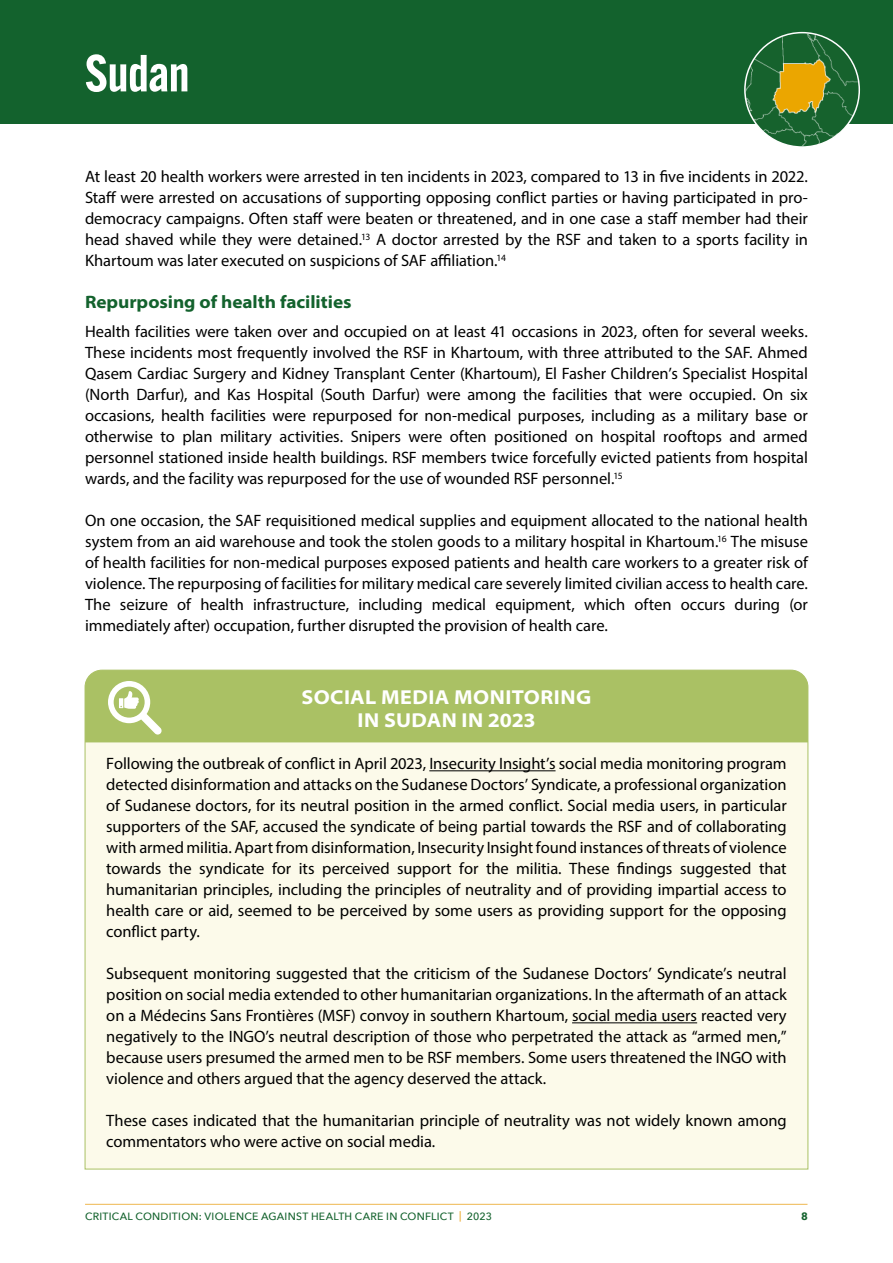
<style>
.page{position:relative;width:893px;height:1263px;background:#fff}
.page>*{position:absolute;margin:0;border:0;box-sizing:border-box;transform-origin:0 0}
.t1{font:600 51px "Alternate Gothic ATF";letter-spacing:-.01em;color:#fff}
.SHCC_Body_copy{font:700 semi-expanded 20.25px "Myriad Pro";letter-spacing:.02em;color:#fff}
.SHCC_Body_copy-2{font:700 semi-expanded 18px "Myriad Pro";letter-spacing:-.005em;color:#13622d}
.SHCC_Body_copy-3{font:16.5px/21px "Myriad Pro";letter-spacing:-.005em;color:#000;text-align:justify}
.t2{font:500 10.5px "Avenir Next";letter-spacing:.025em;color:#13622d}
.t3{font:700 10.5px "Avenir Next";color:#13622d}
.s1{color:#eaa522}
</style>
<div class="page">
<hr style="left:85px;top:1204px;width:722px;height:1px;background:#eaa522">
<div style="left:84px;top:669px;width:725px;height:501px;background:#fcfaea"></div>
<div style="left:85px;top:670px;width:723px;height:72px;background:#aac164"></div>
<svg style="left:108px;top:681px;width:54px;height:53px"></svg>
<div style="left:0;top:0;width:893px;height:123px;background:#13622d"></div>
<img style="left:746px;top:33px;width:112px;height:112px">
<div style="left:744px;top:32px;width:116px;height:116px;border:2px solid #fff;border-radius:50%"></div>
<hr style="left:429px;top:770px;width:127px;height:1px;background:#000">
<hr style="left:572px;top:1022px;width:125px;height:1px;background:#000">
<p class="t1" style="left:85px;top:41px;width:106px">Sudan</p>
<p class="SHCC_Body_copy-3" style="left:85px;top:166px;width:724px">At least 20 health workers were arrested in ten incidents in 2023, compared to 13 in five incidents in 2022.<br>Staff were arrested on accusations of supporting opposing conflict parties or having participated in pro&shy;democracy campaigns. Often staff were beaten or threatened, and in one case a staff member had their head shaved while they were detained.<sup>13</sup> A doctor arrested by the RSF and taken to a sports facility in Khartoum was later executed on suspicions of SAF affiliation.<sup>14</sup></p>
<p class="SHCC_Body_copy-2" style="left:85px;top:290px;width:268px">Repurposing of health facilities</p>
<p class="SHCC_Body_copy-3" style="left:85px;top:321px;width:724px">Health facilities were taken over and occupied on at least 41 occasions in 2023, often for several weeks.<br>These incidents most frequently involved the RSF in Khartoum, with three attributed to the SAF. Ahmed Qasem Cardiac Surgery and Kidney Transplant Center (Khartoum), El Fasher Children’s Specialist Hospital (North Darfur), and Kas Hospital (South Darfur) were among the facilities that were occupied. On six occasions, health facilities were repurposed for non-medical purposes, including as a military base or otherwise to plan military activities. Snipers were often positioned on hospital rooftops and armed personnel stationed inside health buildings. RSF members twice forcefully evicted patients from hospital wards, and the facility was repurposed for the use of wounded RSF personnel.<sup>15</sup></p>
<p class="SHCC_Body_copy-3" style="left:85px;top:510px;width:724px">On one occasion, the SAF requisitioned medical supplies and equipment allocated to the national health system from an aid warehouse and took the stolen goods to a military hospital in Khartoum.<sup>16</sup> The misuse of health facilities for non-medical purposes exposed patients and health care workers to a greater risk of violence. The repurposing of facilities for military medical care severely limited civilian access to health care.<br>The seizure of health infrastructure, including medical equipment, which often occurs during (or immediately after) occupation, further disrupted the provision of health care.</p>
<p class="SHCC_Body_copy" style="left:302px;top:684px;width:291px">SOCIAL MEDIA MONITORING</p>
<p class="SHCC_Body_copy" style="left:357px;top:707px;width:180px">IN SUDAN IN 2023</p>
<p class="SHCC_Body_copy-3" style="left:106px;top:753px;width:682px">Following the outbreak of conflict in April 2023, Insecurity Insight’s social media monitoring program detected disinformation and attacks on the Sudanese Doctors’ Syndicate, a professional organization of Sudanese doctors, for its neutral position in the armed conflict. Social media users, in particular supporters of the SAF, accused the syndicate of being partial towards the RSF and of collaborating with armed militia. Apart from disinformation, Insecurity Insight found instances of threats of violence towards the syndicate for its perceived support for the militia. These findings suggested that humanitarian principles, including the principles of neutrality and of providing impartial access to health care or aid, seemed to be perceived by some users as providing support for the opposing conflict party.</p>
<p class="SHCC_Body_copy-3" style="left:106px;top:963px;width:682px">Subsequent monitoring suggested that the criticism of the Sudanese Doctors’ Syndicate’s neutral position on social media extended to other humanitarian organizations. In the aftermath of an attack on a Médecins Sans Frontières (MSF) convoy in southern Khartoum, social media users reacted very negatively to the INGO’s neutral description of those who perpetrated the attack as “armed men,” because users presumed the armed men to be RSF members. Some users threatened the INGO with violence and others argued that the agency deserved the attack.</p>
<p class="SHCC_Body_copy-3" style="left:106px;top:1110px;width:682px">These cases indicated that the humanitarian principle of neutrality was not widely known among commentators who were active on social media.</p>
<p class="t2" style="left:85px;top:1207px;width:408px">CRITICAL CONDITION: VIOLENCE AGAINST HEALTH CARE IN CONFLICT <span class="s1">|</span> 2023</p>
<p class="t3" style="left:801px;top:1207px;width:8px">8</p>
</div>
